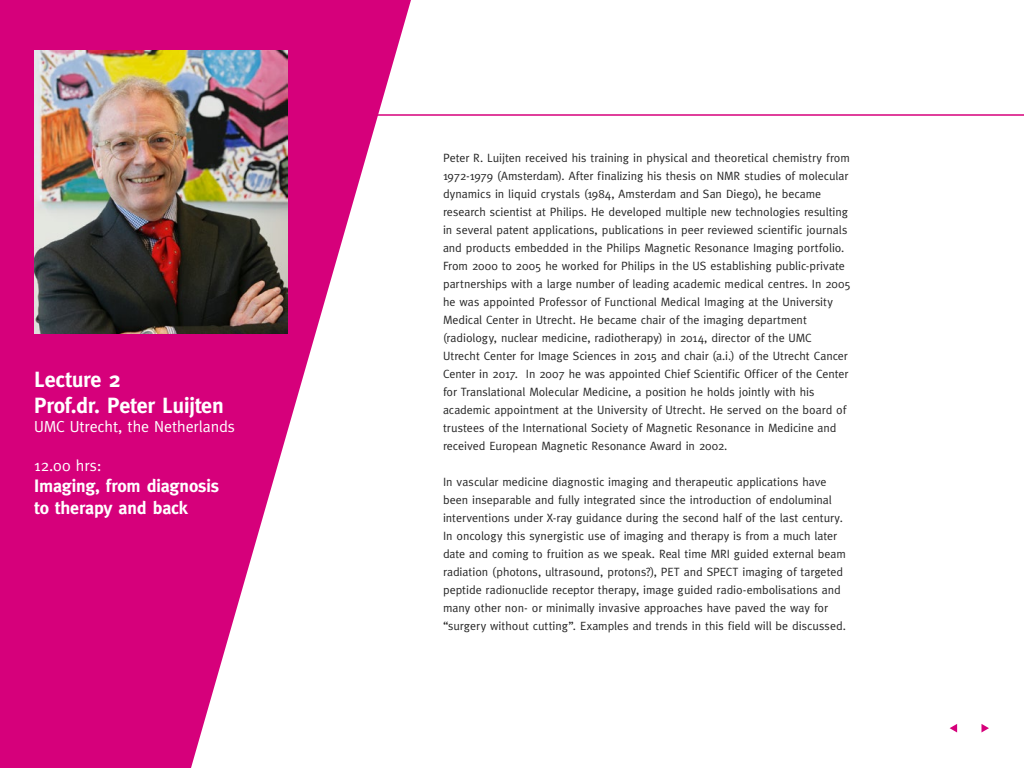
<style>
.page{position:relative;width:1024px;height:768px;background:#fff}
.page>*{position:absolute;margin:0;border:0;box-sizing:border-box;transform-origin:0 0}
.t1{font:700 22px/26.4px "Meta";letter-spacing:-.01em;color:#fff}
.t2{font:700 18px/21.6px "Meta";letter-spacing:-.01em;color:#fff}
.t3{font:16px "Meta";color:#fff}
.t4{font:12px/18px "Meta";color:#262626}
</style>
<div class="page">
<hr style="left:0;top:114px;width:1024px;height:2px;background:#d6007b">
<svg style="left:0;top:0;width:411px;height:768px;fill:#d6007b"></svg>
<img style="left:34px;top:50px;width:254px;height:284px">
<svg style="left:982px;top:724px;width:7px;height:8px"></svg>
<svg style="left:950px;top:724px;width:7px;height:8px"></svg>
<h1 class="t1" style="left:34px;top:366px;width:191px">Lecture 2<br>Prof.dr. Peter Luijten</h1>
<h3 class="t3" style="left:34px;top:418px;width:202px">UMC Utrecht, the Netherlands</h3>
<h3 class="t3" style="left:34px;top:456px;width:69px">12.00 hrs:</h3>
<h2 class="t2" style="left:34px;top:475px;width:186px">Imaging, from diagnosis to therapy and back</h2>
<p class="t4" style="left:443px;top:148px;width:409px">Peter R. Luijten received his training in physical and theoretical chemistry from 1972-1979 (Amsterdam). After finalizing his thesis on NMR studies of molecular dynamics in liquid crystals (1984, Amsterdam and San Diego), he became research scientist at Philips. He developed multiple new technologies resulting in several patent applications, publications in peer reviewed scientific journals and products embedded in the Philips Magnetic Resonance Imaging portfolio.<br>From 2000 to 2005 he worked for Philips in the US establishing public-private partnerships with a large number of leading academic medical centres. In 2005 he was appointed Professor of Functional Medical Imaging at the University Medical Center in Utrecht. He became chair of the imaging department (radiology, nuclear medicine, radiotherapy) in 2014, director of the UMC Utrecht Center for Image Sciences in 2015 and chair (a.i.) of the Utrecht Cancer Center in 2017. In 2007 he was appointed Chief Scientific Officer of the Center for Translational Molecular Medicine, a position he holds jointly with his academic appointment at the University of Utrecht. He served on the board of trustees of the International Society of Magnetic Resonance in Medicine and received European Magnetic Resonance Award in 2002.</p>
<p class="t4" style="left:443px;top:472px;width:404px">In vascular medicine diagnostic imaging and therapeutic applications have been inseparable and fully integrated since the introduction of endoluminal interventions under X-ray guidance during the second half of the last century.<br>In oncology this synergistic use of imaging and therapy is from a much later date and coming to fruition as we speak. Real time MRI guided external beam radiation (photons, ultrasound, protons?), PET and SPECT imaging of targeted peptide radionuclide receptor therapy, image guided radio-embolisations and many other non- or minimally invasive approaches have paved the way for “surgery without cutting”. Examples and trends in this field will be discussed.</p>
</div>
